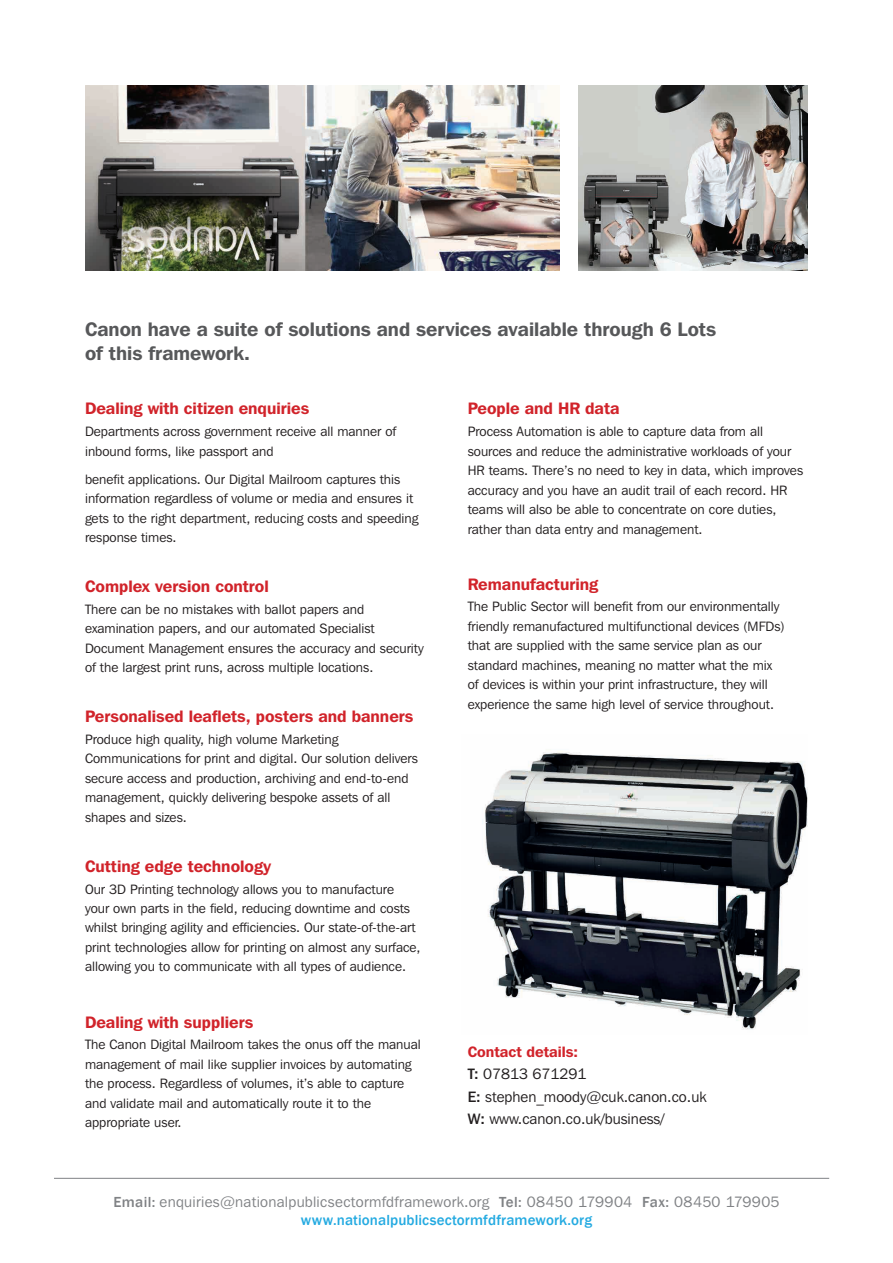
<style>
.page{position:relative;width:893px;height:1263px;background:#fff}
.page>*{position:absolute;margin:0;border:0;box-sizing:border-box;transform-origin:0 0}
.t1{font:600 19.5px/24px "Franklin Gothic IT Cby BT";color:#57585a}
.t2{font:600 16.5px "Franklin Gothic IT Cby BT";color:#d1232a}
.t3{font:15px/22.2px "Franklin Gothic IT Cby BT";color:#231f20}
.t4{font:15px "Franklin Gothic IT Cby BT";letter-spacing:.02em;color:#808285}
.t5{font:500 15px "Franklin Gothic";letter-spacing:.01em;color:#24aae1}
.t6{font:13.5px/19.5px "Franklin Gothic IT Cby BT";color:#231f20}
.s1{font-weight:600;color:#d1232a}
.s2{font-weight:500}
.s3{font-family:"Franklin Gothic";font-weight:500}
</style>
<div class="page">
<hr style="left:54px;top:1178px;width:775px;height:1px;background:#808285">
<img style="left:85px;top:85px;width:474px;height:185px">
<img style="left:579px;top:85px;width:229px;height:185px">
<img style="left:482px;top:751px;width:326px;height:279px">
<h1 class="t1" style="left:85px;top:317px;width:633px">Canon have a suite of solutions and services available through 6 Lots of this framework.</h1>
<p class="t2" style="left:85px;top:398px;width:226px">Dealing with citizen enquiries</p>
<p class="t6" style="left:85px;top:421px;width:313px">Departments across government receive all manner of inbound forms, like passport and</p>
<p class="t6" style="left:85px;top:469px;width:335px">benefit applications. Our Digital Mailroom captures this information regardless of volume or media and ensures it gets to the right department, reducing costs and speeding response times.</p>
<p class="t2" style="left:85px;top:576px;width:185px">Complex version control</p>
<p class="t6" style="left:85px;top:599px;width:340px">There can be no mistakes with ballot papers and examination papers, and our automated Specialist Document Management ensures the accuracy and security of the largest print runs, across multiple locations.</p>
<p class="t2" style="left:85px;top:706px;width:330px">Personalised leaflets, posters and banners</p>
<p class="t6" style="left:85px;top:729px;width:334px">Produce high quality, high volume Marketing Communications for print and digital. Our solution delivers secure access and production, archiving and end-to-end management, quickly delivering bespoke assets of all shapes and sizes.</p>
<p class="t2" style="left:85px;top:856px;width:188px">Cutting edge technology</p>
<p class="t6" style="left:85px;top:879px;width:337px">Our 3D Printing technology allows you to manufacture your own parts in the field, reducing downtime and costs whilst bringing agility and efficiencies. Our state-of-the-art print technologies allow for printing on almost any surface, allowing you to communicate with all types of audience.</p>
<p class="t2" style="left:85px;top:1011px;width:170px">Dealing with suppliers</p>
<p class="t6" style="left:85px;top:1034px;width:337px">The Canon Digital Mailroom takes the onus off the manual management of mail like supplier invoices by automating the process. Regardless of volumes, it’s able to capture and validate mail and automatically route it to the appropriate user.</p>
<p class="t2" style="left:468px;top:398px;width:153px">People and HR data</p>
<p class="t6" style="left:468px;top:421px;width:337px">Process Automation is able to capture data from all sources and reduce the administrative workloads of your HR teams. There’s no need to key in data, which improves accuracy and you have an audit trail of each record. HR teams will also be able to concentrate on core duties, rather than data entry and management.</p>
<p class="t2" style="left:468px;top:573px;width:132px">Remanufacturing</p>
<p class="t6" style="left:468px;top:596px;width:319px">The Public Sector will benefit from our environmentally friendly remanufactured multifunctional devices (MFDs) that are supplied with the same service plan as our standard machines, meaning no matter what the mix of devices is within your print infrastructure, they will experience the same high level of service throughout.</p>
<p class="t3" style="left:468px;top:1041px;width:240px"><span class="s1">Contact details:<br></span><span class="s2">T:</span> 07813 671291<br><span class="s2">E:</span> stephen_moody@cuk.canon.co.uk<br><span class="s2">W:</span> www.canon.co.uk/business/</p>
<p class="t4" style="left:113px;top:1192px;width:667px"><span class="s3">Email:</span> enquiries@nationalpublicsectormfdframework.org <span class="s3">Tel:</span> 08450 179904 <span class="s3">Fax:</span> 08450 179905</p>
<p class="t5" style="left:301px;top:1211px;width:293px">www.nationalpublicsectormfdframework.org</p>
</div>
